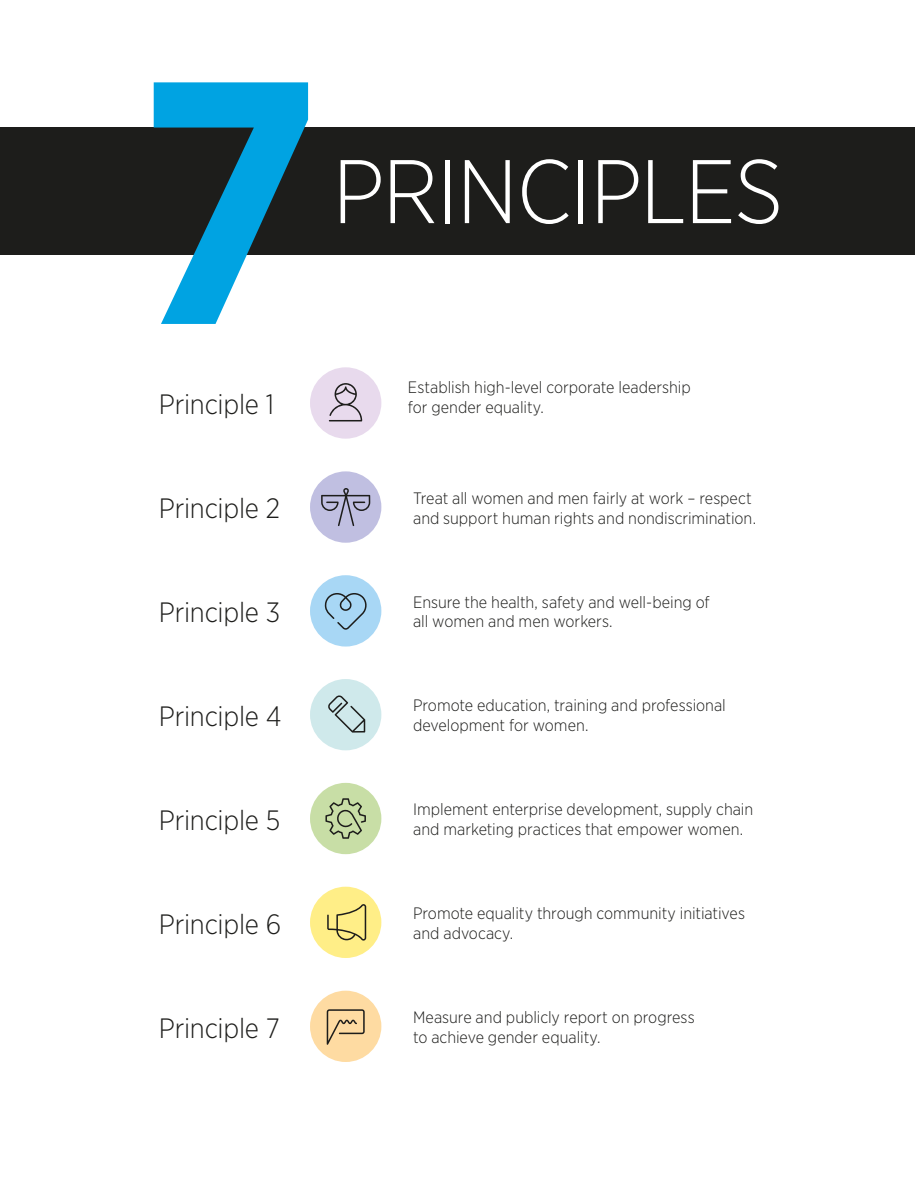
<style>
.page{position:relative;width:915px;height:1191px;background:#fff}
.page>*{position:absolute;margin:0;border:0;box-sizing:border-box;transform-origin:0 0}
.t1{font:700 345px "Gotham Narrow";color:#00a3e2}
.t2{font:300 90px "Gotham Narrow";letter-spacing:-.02em;color:#fff}
.t3{font:300 27.9px "Gotham Narrow";letter-spacing:-.01em;color:#1d1d1b}
.t4{font:300 16.5px/19.8px "Gotham Narrow";color:#1d1d1b}
</style>
<div class="page">
<div style="left:0;top:128px;width:914px;height:127px;background:#1d1d1b"></div>
<div style="left:310px;top:990px;width:71px;height:72px;background:#fedba2;border-radius:50%"></div>
<svg style="left:326px;top:1009px;width:38px;height:35px"></svg>
<div style="left:310px;top:367px;width:71px;height:71px;background:#e8daed;border-radius:50%"></div>
<svg style="left:329px;top:383px;width:33px;height:38px"></svg>
<div style="left:310px;top:886px;width:71px;height:72px;background:#ffee87;border-radius:50%"></div>
<svg style="left:327px;top:904px;width:39px;height:36px"></svg>
<div style="left:310px;top:471px;width:71px;height:72px;background:#c0bfe1;border-radius:50%"></div>
<svg style="left:321px;top:488px;width:49px;height:38px"></svg>
<div style="left:310px;top:783px;width:71px;height:71px;background:#c8dea6;border-radius:50%"></div>
<svg style="left:325px;top:798px;width:41px;height:40px"></svg>
<div style="left:310px;top:679px;width:71px;height:71px;background:#cfe9eb;border-radius:50%"></div>
<svg style="left:328px;top:695px;width:37px;height:37px"></svg>
<div style="left:310px;top:575px;width:71px;height:71px;background:#a8d7f5;border-radius:50%"></div>
<svg style="left:324px;top:593px;width:43px;height:36px"></svg>
<h1 class="t1" style="left:136px;top:-19px;width:187px">7</h1>
<h3 class="t3" style="left:159px;top:387px;width:116px">Principle 1</h3>
<h2 class="t2" style="left:332px;top:136px;width:452px">PRINCIPLES</h2>
<p class="t4" style="left:407px;top:377px;width:284px">Establish high-level corporate leadership for gender equality.</p>
<h3 class="t3" style="left:159px;top:491px;width:122px">Principle 2</h3>
<p class="t4" style="left:413px;top:487px;width:344px">Treat all women and men fairly at work – respect and support human rights and nondiscrimination.</p>
<h3 class="t3" style="left:159px;top:595px;width:123px">Principle 3</h3>
<p class="t4" style="left:413px;top:591px;width:298px">Ensure the health, safety and well-being of all women and men workers.</p>
<h3 class="t3" style="left:159px;top:699px;width:124px">Principle 4</h3>
<p class="t4" style="left:413px;top:695px;width:314px">Promote education, training and professional development for women.</p>
<h3 class="t3" style="left:159px;top:803px;width:123px">Principle 5</h3>
<p class="t4" style="left:413px;top:799px;width:341px">Implement enterprise development, supply chain and marketing practices that empower women.</p>
<h3 class="t3" style="left:159px;top:906px;width:124px">Principle 6</h3>
<p class="t4" style="left:413px;top:903px;width:333px">Promote equality through community initiatives and advocacy.</p>
<h3 class="t3" style="left:159px;top:1010px;width:122px">Principle 7</h3>
<p class="t4" style="left:413px;top:1007px;width:283px">Measure and publicly report on progress to achieve gender equality.</p>
</div>
